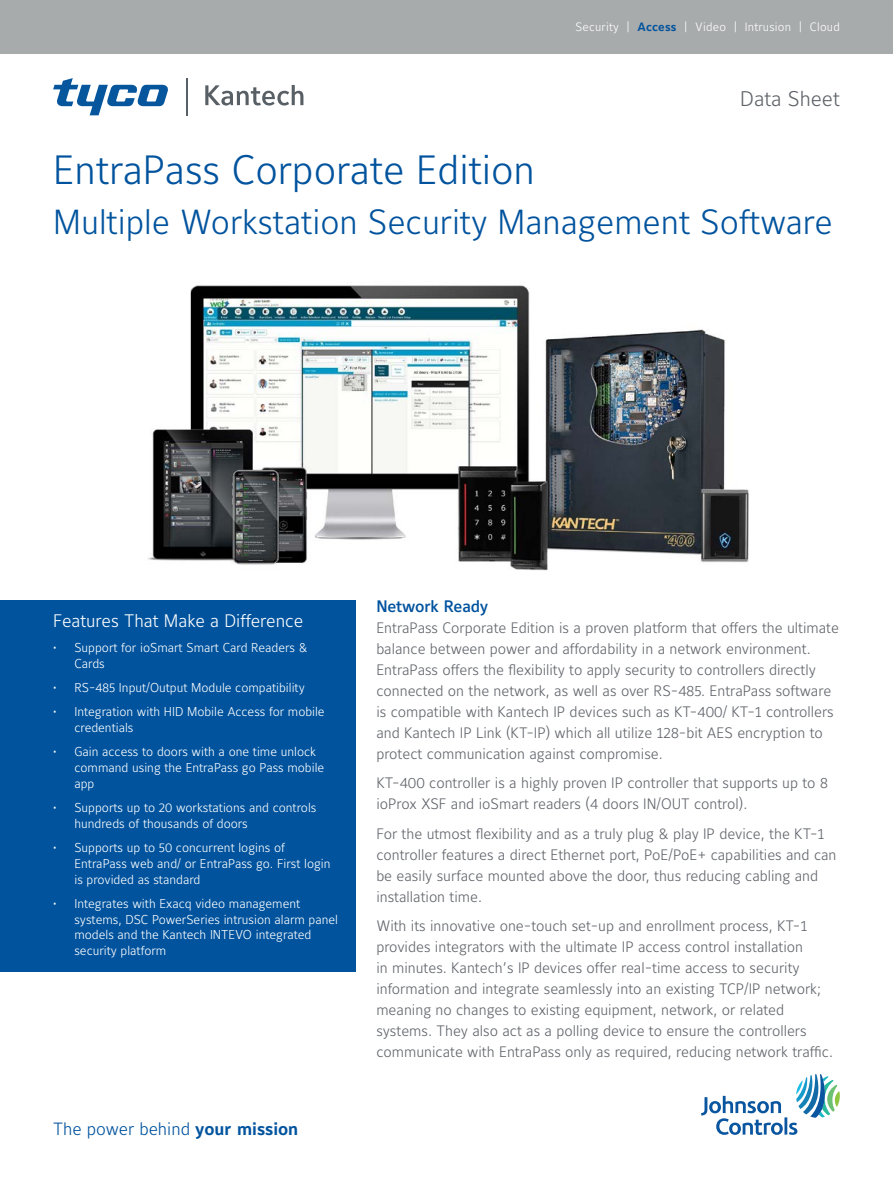
<style>
.page{position:relative;width:893px;height:1188px;background:#fff}
.page>*{position:absolute;margin:0;border:0;box-sizing:border-box;transform-origin:0 0}
.t1{font:300 40.5px "Maurea Jci Lf ML";color:#01539e}
.t2{font:300 34.5px "Maurea Jci Lf ML";color:#01539e}
.t3{font:300 21px "Maurea Jci Lf ML";color:#5f6369}
.t4{font:300 18px "Maurea Jci Lf ML";color:#fff}
.t5{font:300 17.55px "Maurea Jci Lf ML";color:#01539e}
.t6{font:500 16.5px "Maurea Jci Lf ML";letter-spacing:-.01em;color:#01539e}
.t7{font:300 15px/21px "Maurea Jci Lf ML";color:#5f6369}
.t8{font:300 12.75px/15.8px "Maurea Jci Lf ML";color:#fff}
.t9{font:300 12px "Maurea Jci Lf ML";letter-spacing:.02em;color:#fff}
.s1{font-weight:700;color:#01539e}
.s2{font-weight:700}
</style>
<div class="page">
<img style="left:148px;top:285px;width:601px;height:286px">
<div style="left:0;top:600px;width:355px;height:372px;background:#01539e"></div>
<svg style="left:701px;top:1074px;width:139px;height:61px"></svg>
<hr style="left:186px;top:78px;width:1px;height:38px;background:#585f65">
<svg style="left:205px;top:85px;width:98px;height:21px"></svg>
<svg style="left:53px;top:78px;width:115px;height:37px"></svg>
<div style="left:0;top:0;width:893px;height:53px;background:#a8abac"></div>
<p class="t9" style="left:576px;top:19px;width:266px">Security | <span class="s1">Access</span> | Video | Intrusion | Cloud</p>
<h3 class="t3" style="left:740px;top:86px;width:101px">Data Sheet</h3>
<h1 class="t1" style="left:53px;top:145px;width:483px">EntraPass Corporate Edition</h1>
<h2 class="t2" style="left:53px;top:200px;width:781px">Multiple Workstation Security Management Software</h2>
<p class="t4" style="left:53px;top:610px;width:252px">Features That Make a Difference</p>
<p class="t8" style="left:74px;top:640px;width:235px;text-indent:-21px">• Support for ioSmart Smart Card Readers &amp;<br>Cards</p>
<p class="t8" style="left:53px;top:680px;width:253px">• RS-485 Input/Output Module compatibility</p>
<p class="t8" style="left:74px;top:704px;width:252px;text-indent:-21px">• Integration with HID Mobile Access for mobile credentials</p>
<p class="t8" style="left:74px;top:744px;width:251px;text-indent:-21px">• Gain access to doors with a one time unlock command using the EntraPass go Pass mobile app</p>
<p class="t8" style="left:74px;top:800px;width:244px;text-indent:-21px">• Supports up to 20 workstations and controls hundreds of thousands of doors</p>
<p class="t8" style="left:74px;top:840px;width:258px;text-indent:-21px">• Supports up to 50 concurrent logins of<br>EntraPass web and/ or EntraPass go. First login is provided as standard</p>
<p class="t8" style="left:74px;top:895px;width:265px;text-indent:-21px">• Integrates with Exacq video management systems, DSC PowerSeries intrusion alarm panel models and the Kantech INTEVO integrated security platform</p>
<p class="t5" style="left:53px;top:1118px;width:247px">The power behind <span class="s2">your mission</span></p>
<p class="t6" style="left:376px;top:596px;width:113px">Network Ready</p>
<p class="t7" style="left:376px;top:617px;width:464px">EntraPass Corporate Edition is a proven platform that offers the ultimate balance between power and affordability in a network environment.<br>EntraPass offers the flexibility to apply security to controllers directly connected on the network, as well as over RS-485. EntraPass software is compatible with Kantech IP devices such as KT-400/ KT-1 controllers and Kantech IP Link (KT-IP) which all utilize 128-bit AES encryption to protect communication against compromise.</p>
<p class="t7" style="left:376px;top:772px;width:453px">KT-400 controller is a highly proven IP controller that supports up to 8 ioProx XSF and ioSmart readers (4 doors IN/OUT control).</p>
<p class="t7" style="left:376px;top:823px;width:462px">For the utmost flexibility and as a truly plug &amp; play IP device, the KT-1 controller features a direct Ethernet port, PoE/PoE+ capabilities and can be easily surface mounted above the door, thus reducing cabling and installation time.</p>
<p class="t7" style="left:376px;top:915px;width:458px">With its innovative one-touch set-up and enrollment process, KT-1 provides integrators with the ultimate IP access control installation<br>in minutes. Kantech’s IP devices offer real-time access to security information and integrate seamlessly into an existing TCP/IP network; meaning no changes to existing equipment, network, or related systems. They also act as a polling device to ensure the controllers communicate with EntraPass only as required, reducing network traffic.</p>
</div>
